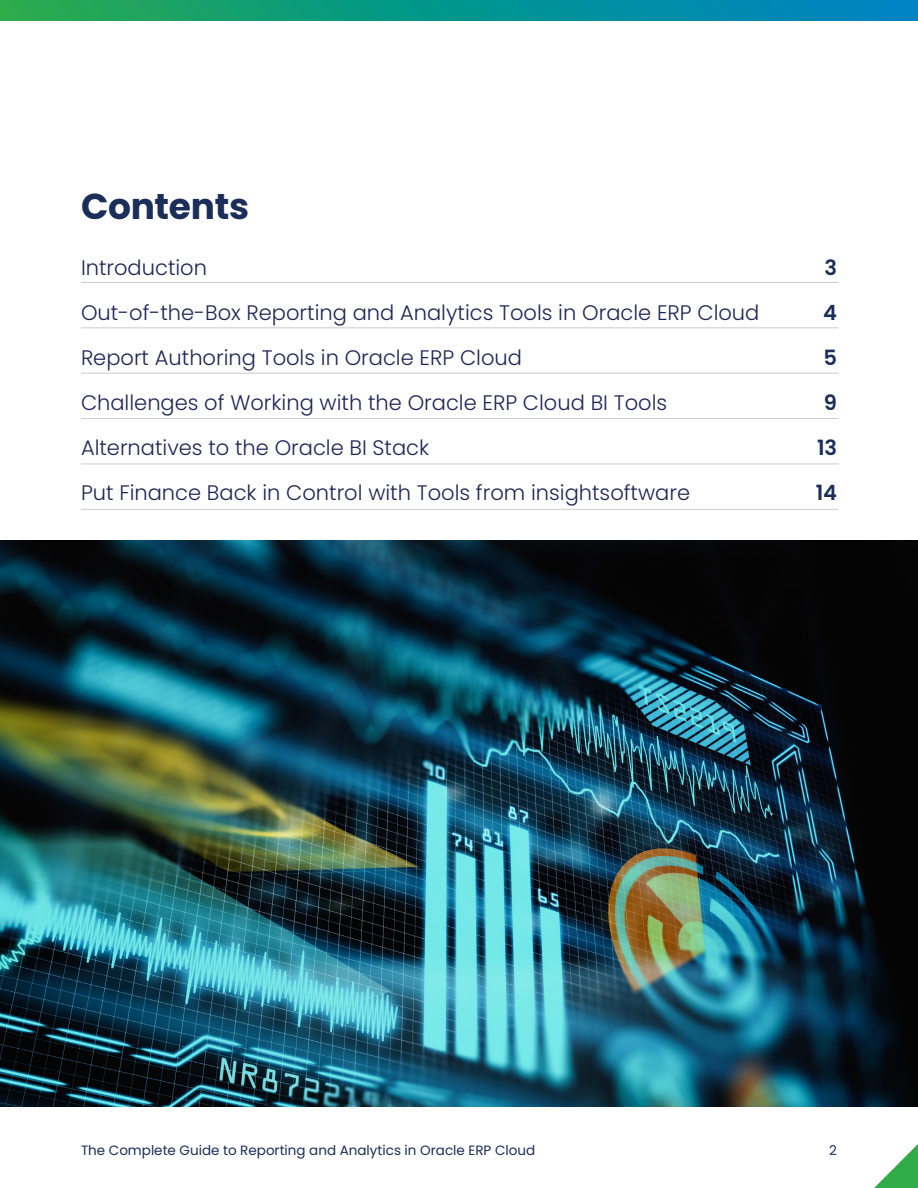
<style>
.page{position:relative;width:918px;height:1188px;background:#fff}
.page>*{position:absolute;margin:0;border:0;box-sizing:border-box;transform-origin:0 0}
.t1{font:700 36px "Poppins";letter-spacing:-.01em;color:#1b2e59}
.t2{font:300 21px "Poppins";color:#1e2556}
.t3{font:600 21px "Poppins";color:#1b2e59}
.t4{font:13.5px "Poppins";color:#1b2e59}
</style>
<div class="page">
<svg style="left:874px;top:1144px;width:44px;height:44px"></svg>
<div style="left:0;top:0;width:918px;height:21px;background:linear-gradient(to right,#20aa4f,#0082c9)"></div>
<img style="left:0;top:540px;width:918px;height:567px">
<hr style="left:81px;top:282px;width:757px;height:1px;background:#cbcbcb">
<hr style="left:81px;top:418px;width:757px;height:1px;background:#cbcbcb">
<hr style="left:81px;top:328px;width:757px;height:1px;background:#cbcbcb">
<hr style="left:81px;top:464px;width:757px;height:1px;background:#cbcbcb">
<hr style="left:81px;top:373px;width:757px;height:1px;background:#cbcbcb">
<hr style="left:81px;top:509px;width:757px;height:1px;background:#cbcbcb">
<p class="t1" style="left:81px;top:185px;width:170px">Contents</p>
<p class="t2" style="left:81px;top:256px;width:128px">Introduction</p>
<p class="t3" style="left:824px;top:256px;width:14px">3</p>
<p class="t2" style="left:81px;top:301px;width:680px">Out-of-the-Box Reporting and Analytics Tools in Oracle ERP Cloud</p>
<p class="t3" style="left:823px;top:301px;width:15px">4</p>
<p class="t2" style="left:81px;top:346px;width:443px">Report Authoring Tools in Oracle ERP Cloud</p>
<p class="t3" style="left:823px;top:346px;width:15px">5</p>
<p class="t2" style="left:81px;top:391px;width:588px">Challenges of Working with the Oracle ERP Cloud BI Tools</p>
<p class="t3" style="left:824px;top:391px;width:15px">9</p>
<p class="t2" style="left:81px;top:436px;width:350px">Alternatives to the Oracle BI Stack</p>
<p class="t3" style="left:817px;top:436px;width:21px">13</p>
<p class="t2" style="left:81px;top:481px;width:611px">Put Finance Back in Control with Tools from insightsoftware</p>
<p class="t3" style="left:816px;top:481px;width:23px">14</p>
<p class="t4" style="left:81px;top:1142px;width:456px">The Complete Guide to Reporting and Analytics in Oracle ERP Cloud</p>
<p class="t4" style="left:829px;top:1142px;width:9px">2</p>
</div>
